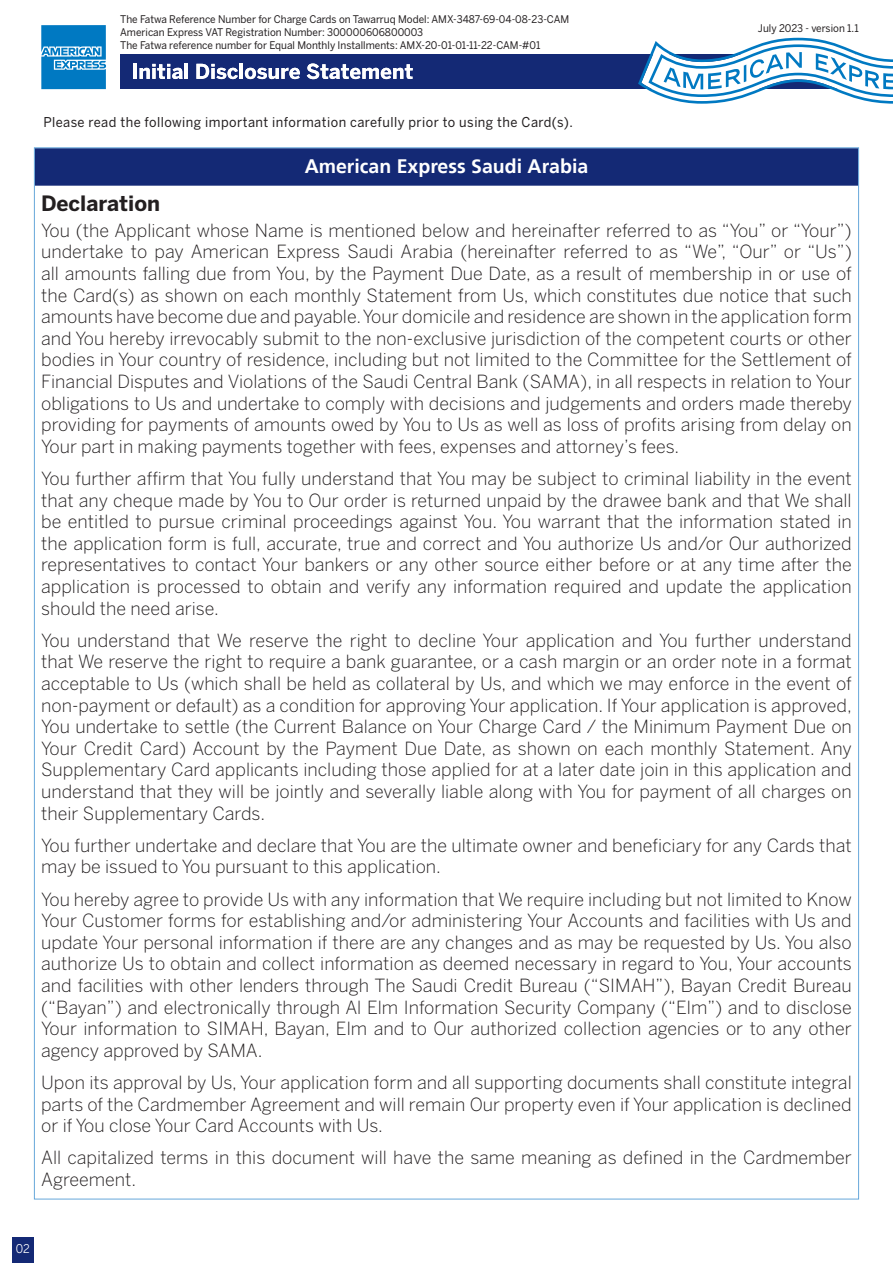
<style>
.page{position:relative;width:893px;height:1263px;background:#fff}
.page>*{position:absolute;margin:0;border:0;box-sizing:border-box;transform-origin:0 0}
.t1{font:700 21px "Benton Sans";color:#231f20}
.t2{font:700 19.5px "Frutiger LT Arabic 65";color:#fff}
.t3{font:300 18px/21.6px "Benton Sans";color:#231f20;text-align:justify}
.t4{font:13.5px "Benton Sans";letter-spacing:.035em;color:#231f20;scale:.95 1}
.t5{font:12px "Benton Sans";color:#fff;scale:.95 1}
.t6{font:10.5px/13.2px "Benton Sans";color:#231f20;scale:.95 1}
</style>
<div class="page">
<div style="left:12px;top:1237px;width:22px;height:26px;background:#142975"></div>
<div style="left:120px;top:54px;width:736px;height:35px;background:#142975"></div>
<svg style="left:41px;top:25px;width:65px;height:64px;background:#258cca"></svg>
<svg style="left:638px;top:38px;width:255px;height:66px"></svg>
<hr style="left:133px;top:64px;width:4px;height:15px;background:#fff">
<svg style="left:140px;top:64px;width:43px;height:15px"></svg>
<hr style="left:185px;top:64px;width:3px;height:15px;background:#fff">
<svg style="left:196px;top:64px;width:42px;height:15px"></svg>
<hr style="left:240px;top:64px;width:3px;height:15px;background:#fff">
<svg style="left:245px;top:68px;width:55px;height:11px"></svg>
<svg style="left:307px;top:63px;width:106px;height:16px"></svg>
<div style="left:35px;top:148px;width:823px;height:38px;background:#142975"></div>
<p class="t6" style="left:120px;top:12px;width:474px">The Fatwa Reference Number for Charge Cards on Tawarruq Model: AMX-3487-69-04-08-23-CAM<br>American Express VAT Registration Number: 300000606800003<br>The Fatwa reference number for Equal Monthly Installments: AMX-20-01-01-11-22-CAM-#01</p>
<p class="t6" style="left:758px;top:22px;width:108px">July 2023 - version 1.1</p>
<p class="t4" style="left:43px;top:114px;width:559px">Please read the following important information carefully prior to using the Card . (s(</p>
<p class="t2" style="left:305px;top:150px;width:285px">American Express Saudi Arabia</p>
<p class="t1" style="left:41px;top:191px;width:120px">Declaration</p>
<p class="t3" style="left:41px;top:219px;width:812px">You (the Applicant whose Name is mentioned below and hereinafter referred to as “You” or “Your (“ undertake to pay American Express Saudi Arabia (hereinafter referred to as “We “, ” Our” or “Us (“ all amounts falling due from You, by the Payment Due Date, as a result of membership in or use of the Card s( ) as shown on each monthly Statement from Us, which constitutes due notice that such amounts have become due and payable.Your domicile and residence are shown in the application form and You hereby irrevocably submit to the non-exclusive jurisdiction of the competent courts or other bodies in Your country of residence, including but not limited to the Committee for the Settlement of Financial Disputes and Violations of the Saudi Central Bank (SAMA i n,) all respects in relation to Your obligations to Us and undertake to comply with decisions and judgements and orders made thereby providing for payments of amounts owed by You to Us as well as loss of profits arising from delay on Your part in making payments together with fees, expenses and attorney s’ fees.</p>
<p class="t3" style="left:41px;top:467px;width:812px">You further affirm that You fully understand that You may be subject to criminal liability in the event that any cheque made by You to Our order is returned unpaid by the drawee bank and that We shall be entitled to pursue criminal proceedings against You. You warrant that the information stated in the application form is full, accurate, true and correct and You authorize Us and/or Our authorized representatives to contact Your bankers or any other source either before or at any time after the application is processed to obtain and verify any information required and update the application should the need arise.</p>
<p class="t3" style="left:41px;top:629px;width:812px">You understand that We reserve the right to decline Your application and You further understand that We reserve the right to require a bank guarantee, or a cash margin or an order note in a format acceptable to Us (which shall be held as collateral by Us, and which we may enforce in the event of non-payment or default) as a condition for approving Your application If. Your application is approved, You undertake to settle (the Current Balance on Your Charge Card / the Minimum Payment Due on Your Credit Card) Account by the Payment Due Date, as shown on each monthly Statement. Any Supplementary Card applicants including those applied for at a later date join in this application and understand that they will be jointly and severally liable along with You for payment of all charges on their Supplementary Cards.</p>
<p class="t3" style="left:41px;top:834px;width:812px">You further undertake and declare that You are the ultimate owner and beneficiary for any Cards that may be issued to You pursuant to this application.</p>
<p class="t3" style="left:41px;top:888px;width:812px">You hereby agree to provide Us with any information that We require including but not limited to Know Your Customer forms for establishing and/or administering Your Accounts and facilities with Us and update Your personal information if there are any changes and as may be requested by Us. You also authorize Us to obtain and collect information as deemed necessary in regard to You, Your accounts and facilities with other lenders through The Saudi Credit Bureau (“SIMAH”), Bayan Credit Bureau (“Bayan”) and electronically through Al Elm Information Security Company (“Elm”) and to disclose Your information to SIMAH, Bayan, Elm and to Our authorized collection agencies or to any other agency approved by SAMA.</p>
<p class="t3" style="left:41px;top:1071px;width:812px">Upon its approval by Us, Your application form and all supporting documents shall constitute integral parts of the Cardmember Agreement and will remain Our property even if Your application is declined or if You close Your Card Accounts with Us.</p>
<p class="t3" style="left:41px;top:1147px;width:812px">All capitalized terms in this document will have the same meaning as defined in the Cardmember<br>Agreement.</p>
<p class="t5" style="left:16px;top:1241px;width:16px">02</p>
</div>
